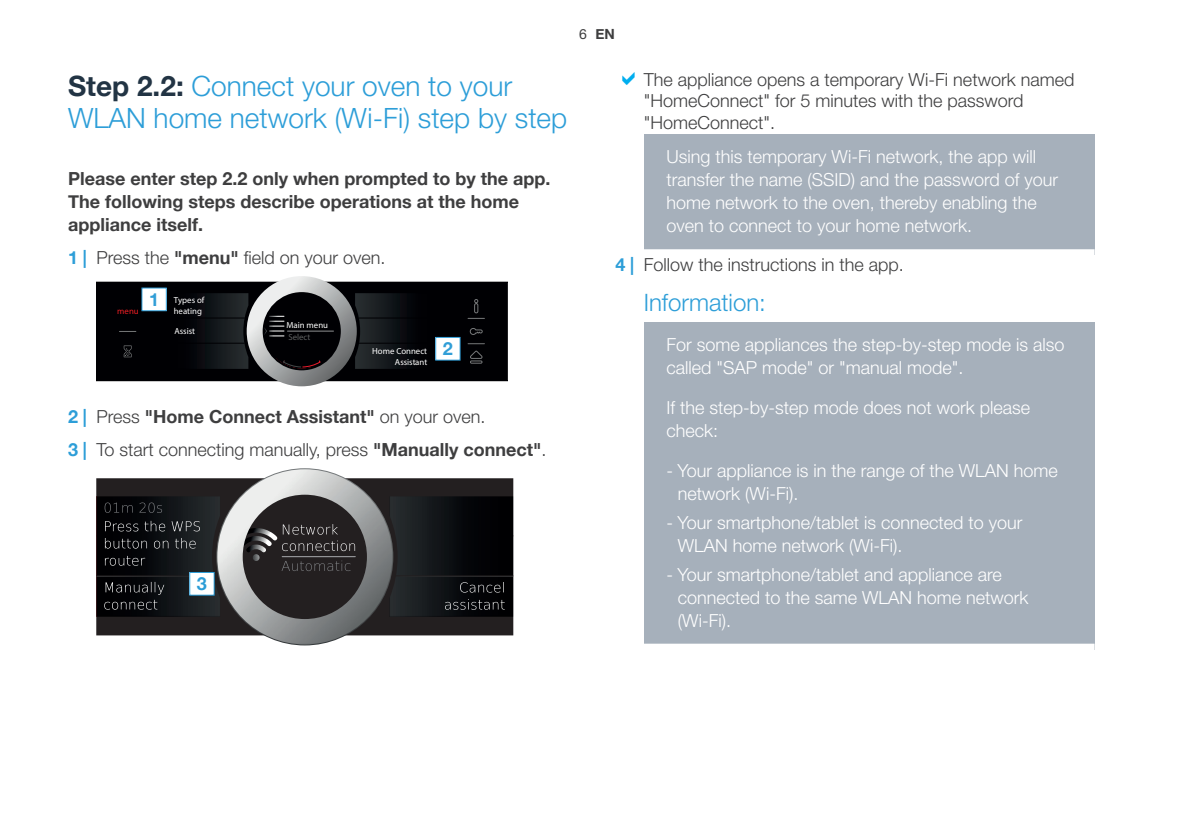
<style>
.page{position:relative;width:1191px;height:840px;background:#fff}
.page>*{position:absolute;margin:0;border:0;box-sizing:border-box;transform-origin:0 0}
.t1{font:300 28px/32px "Helvetica Neue";color:#2d9ed8}
.t2{font:300 24px "Helvetica Neue";color:#2d9ed8}
.t3{font:300 18px/23px "Helvetica Neue";color:#fff}
.t4{font:300 18px/21.6px "Helvetica Neue";color:#3e3e3f}
.t5{font:700 18px/23px "Helvetica Neue";color:#3e3e3f}
.t6{font:700 18px "Helvetica Neue";color:#319ed7}
.t7{font:700 18px "Helvetica Neue";color:#2c9dd7}
.t8{font:700 14px "Helvetica Neue";color:#3e3e3f}
.t9{font:300 8.8px/11px "Bosch Sans LF";color:#fff;text-align:right}
.t10{font:300 8.8px "Bosch Sans LF";letter-spacing:-.005em;color:#5f6161}
.t11{font:300 8.8px "Bosch Sans LF";color:#ee1e24}
.s1{font-weight:700;color:#223444}
.s2{font-weight:700;color:#2d9ed8}
.s3{font-weight:700}
.s4{font-weight:400}
</style>
<div class="page">
<div style="left:96px;top:282px;width:411px;height:98px;background:#000003"></div>
<div style="left:96px;top:282px;width:411px;height:99px;border:1px solid #000003"></div>
<svg style="left:119px;top:331px;width:17px;height:1px"></svg>
<svg style="left:470px;top:328px;width:13px;height:7px"></svg>
<svg style="left:468px;top:299px;width:16px;height:20px"></svg>
<svg style="left:124px;top:345px;width:8px;height:12px"></svg>
<svg style="left:468px;top:343px;width:16px;height:1px"></svg>
<svg style="left:470px;top:350px;width:12px;height:13px"></svg>
<svg style="left:171px;top:276px;width:262px;height:110px"></svg>
<div style="left:142px;top:288px;width:24px;height:22px;background:#fff"></div>
<div style="left:141px;top:287px;width:26px;height:24px;border:1px solid #319ed7"></div>
<div style="left:436px;top:337px;width:24px;height:23px;background:#fff"></div>
<div style="left:435px;top:337px;width:25px;height:23px;border:1px solid #319ed7"></div>
<div style="left:97px;top:479px;width:415px;height:155px;background:#231f20"></div>
<div style="left:96px;top:478px;width:417px;height:157px;border:2px solid #231f20"></div>
<img style="left:393px;top:496px;width:120px;height:120px">
<img style="left:97px;top:496px;width:119px;height:120px">
<hr style="left:396px;top:575px;width:117px;height:1px;background:#231f20">
<hr style="left:97px;top:575px;width:116px;height:1px;background:#231f20">
<svg style="left:393px;top:581px;width:112px;height:28px"></svg>
<svg style="left:96px;top:502px;width:104px;height:29px"></svg>
<svg style="left:104px;top:537px;width:112px;height:33px"></svg>
<svg style="left:104px;top:581px;width:81px;height:28px"></svg>
<img style="left:216px;top:468px;width:177px;height:177px">
<img style="left:217px;top:469px;width:175px;height:175px">
<div style="left:190px;top:572px;width:24px;height:23px;background:#fff"></div>
<div style="left:189px;top:571px;width:26px;height:24px;border:1px solid #2c9dd7"></div>
<div style="left:643px;top:135px;width:451px;height:120px;background:#a6b0bb"></div>
<div style="left:643px;top:249px;width:451px;height:10px;background:#fff"></div>
<div style="left:643px;top:322px;width:451px;height:74px;background:#a6b0bb"></div>
<div style="left:643px;top:385px;width:451px;height:74px;background:#a6b0bb"></div>
<div style="left:643px;top:448px;width:451px;height:74px;background:#a6b0bb"></div>
<div style="left:643px;top:500px;width:451px;height:74px;background:#a6b0bb"></div>
<div style="left:643px;top:552px;width:451px;height:97px;background:#a6b0bb"></div>
<div style="left:643px;top:643px;width:451px;height:10px;background:#fff"></div>
<h1 class="t1" style="left:68px;top:68px;width:501px"><span class="s1">Step 2.2:</span> Connect your oven to your<br>WLAN home network (Wi-Fi) step by step</h1>
<p class="t5" style="left:68px;top:168px;width:484px">Please enter step 2.2 only when prompted to by the app.<br>The following steps describe operations at the home appliance itself.</p>
<p class="t4" style="left:68px;top:245px;width:319px"><span class="s2">1 |</span> Press the <span class="s3">"menu"</span> field on your oven.</p>
<p class="t11" style="left:117px;top:305px;width:23px">menu</p>
<p class="t6" style="left:149px;top:285px;width:12px">1</p>
<p class="t9" style="left:174px;top:294px;width:32px;text-align:left">Types of heating</p>
<p class="t9" style="left:174px;top:325px;width:22px">Assist</p>
<p class="t9" style="left:286px;top:319px;width:43px">Main menu</p>
<p class="t10" style="left:288px;top:331px;width:23px">Select</p>
<p class="t9" style="left:372px;top:345px;width:57px">Home Connect<br>Assistant</p>
<p class="t6" style="left:443px;top:334px;width:12px">2</p>
<p class="t4" style="left:68px;top:399px;width:480px;line-height:33px"><span class="s2">2 |</span> Press <span class="s3">"Home Connect Assistant"</span> on your oven.<br><span class="s2">3 |</span> To start connecting manually, press <span class="s3">"Manually connect"</span>.</p>
<p class="t7" style="left:197px;top:569px;width:12px">3</p>
<p class="t8" style="left:579px;top:23px;width:37px"><span class="s4">6</span> EN</p>
<p class="t4" style="left:643px;top:67px;width:432px">The appliance opens a temporary Wi-Fi network named "HomeConnect" for 5 minutes with the password "HomeConnect".</p>
<p class="t3" style="left:666px;top:144px;width:393px">Using this temporary Wi-Fi network, the app will transfer the name (SSID) and the password of your home network to the oven, thereby enabling the oven to connect to your home network.</p>
<p class="t4" style="left:615px;top:252px;width:290px"><span class="s2">4 |</span> Follow the instructions in the app.</p>
<h2 class="t2" style="left:643px;top:283px;width:124px">Information:</h2>
<p class="t3" style="left:666px;top:331px;width:400px">For some appliances the step-by-step mode is also called "SAP mode" or "manual mode".</p>
<p class="t3" style="left:666px;top:394px;width:365px">If the step-by-step mode does not work please check:</p>
<p class="t3" style="left:677px;top:457px;width:382px;text-indent:-11px">- Your appliance is in the range of the WLAN home network (Wi-Fi).</p>
<p class="t3" style="left:677px;top:509px;width:346px;text-indent:-11px">- Your smartphone/tablet is connected to your<br>WLAN home network (Wi-Fi).</p>
<p class="t3" style="left:677px;top:561px;width:352px;text-indent:-11px">- Your smartphone/tablet and appliance are connected to the same WLAN home network (Wi-Fi).</p>
</div>
